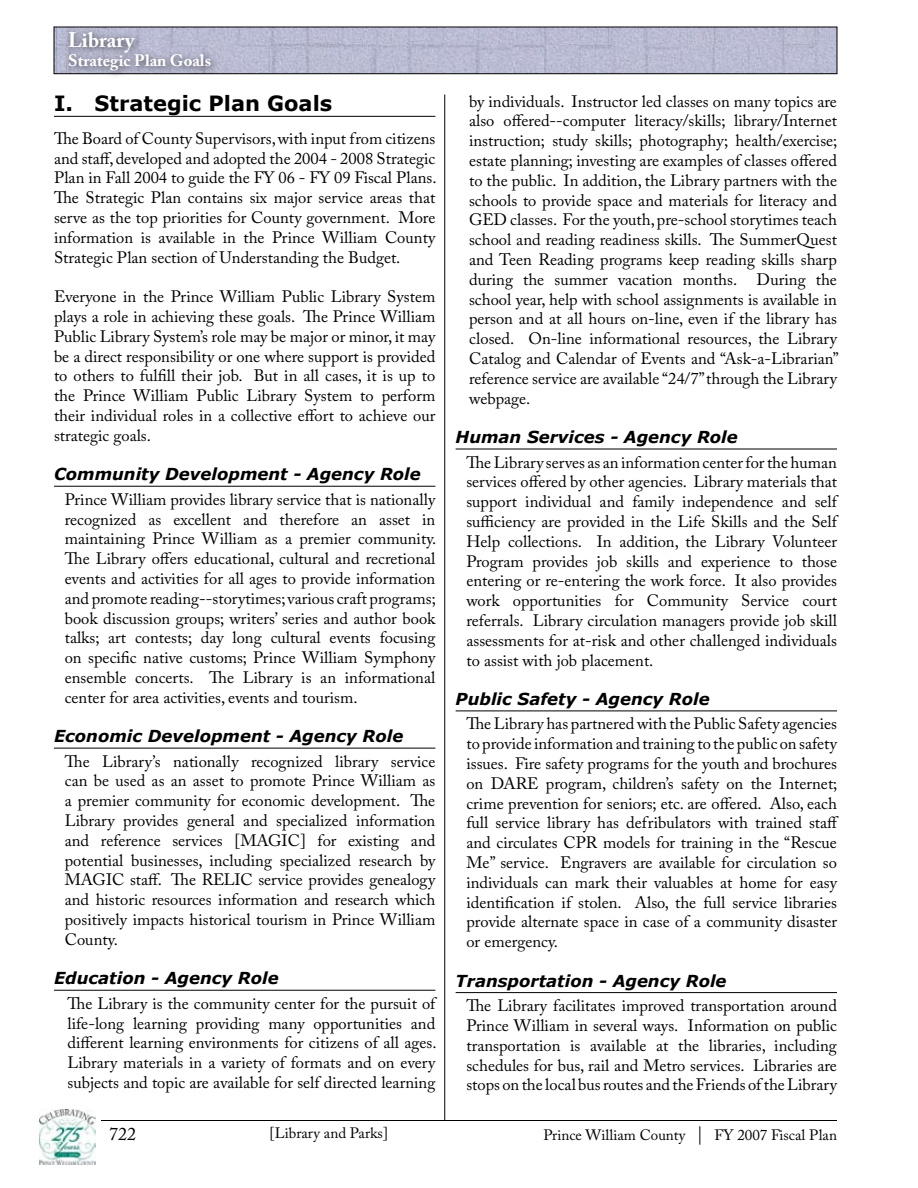
<style>
.page{position:relative;width:918px;height:1188px;background:#fff}
.page>*{position:absolute;margin:0;border:0;box-sizing:border-box;transform-origin:0 0}
.t1{font:700 21px "Verdana";color:#000}
.t2{font:700 21px "Adobe Caslon Pro";color:#fff}
.t3{font:18px "Adobe Caslon Pro";color:#000}
.t4{font:16.5px/19.8px "Adobe Caslon Pro";color:#000;text-align:justify}
.t5{font:italic 700 16.5px "Verdana";color:#000}
.t6{font:700 16.5px "Adobe Caslon Pro";color:#fff}
.t7{font:15px "Adobe Caslon Pro";color:#000}
.s1{font-size:18px}
</style>
<div class="page">
<hr style="left:101px;top:1120px;width:736px;height:1px;background:#000">
<hr style="left:444px;top:94px;width:1px;height:1026px;background:#000">
<img style="left:40px;top:1109px;width:55px;height:55px">
<img style="left:56px;top:29px;width:779px;height:43px">
<div style="left:54px;top:27px;width:783px;height:47px;border:1px solid #000"></div>
<hr style="left:54px;top:116px;width:381px;height:1px;background:#000">
<hr style="left:54px;top:486px;width:381px;height:1px;background:#000">
<hr style="left:54px;top:748px;width:381px;height:1px;background:#000">
<hr style="left:54px;top:990px;width:381px;height:1px;background:#000">
<hr style="left:456px;top:449px;width:381px;height:1px;background:#000">
<hr style="left:456px;top:711px;width:381px;height:1px;background:#000">
<hr style="left:456px;top:992px;width:381px;height:1px;background:#000">
<div style="left:62px;top:24px;width:159px;height:57px;background:#000;opacity:.75"></div>
<p class="t2" style="left:68px;top:27px;width:68px">Library</p>
<p class="t6" style="left:68px;top:51px;width:145px">Strategic Plan Goals</p>
<p class="t1" style="left:54px;top:90px;width:280px">I. Strategic Plan Goals</p>
<p class="t4" style="left:54px;top:128px;width:384px">The Board of County Supervisors, with input from citizens and staff, developed and adopted the 2004 - 2008 Strategic Plan in Fall 2004 to guide the FY 06 - FY 09 Fiscal Plans.<br>The Strategic Plan contains six major service areas that serve as the top priorities for County government. More information is available in the Prince William County Strategic Plan section of Understanding the Budget.</p>
<p class="t4" style="left:54px;top:287px;width:383px">Everyone in the Prince William Public Library System plays a role in achieving these goals. The Prince William Public Library System’s role may be major or minor, it may be a direct responsibility or one where support is provided to others to fulfill their job. But in all cases, it is up to the Prince William Public Library System to perform their individual roles in a collective effort to achieve our strategic goals.</p>
<p class="t5" style="left:54px;top:464px;width:368px">Community Development - Agency Role</p>
<p class="t4" style="left:65px;top:489px;width:373px">Prince William provides library service that is nationally recognized as excellent and therefore an asset in maintaining Prince William as a premier community.<br>The Library offers educational, cultural and recretional events and activities for all ages to provide information and promote reading--storytimes; various craft programs; book discussion groups; writers’ series and author book talks; art contests; day long cultural events focusing on specific native customs; Prince William Symphony ensemble concerts. The Library is an informational center for area activities, events and tourism.</p>
<p class="t5" style="left:54px;top:726px;width:351px">Economic Development - Agency Role</p>
<p class="t4" style="left:65px;top:751px;width:372px">The Library’s nationally recognized library service can be used as an asset to promote Prince William as a premier community for economic development. The Library provides general and specialized information and reference services [MAGIC] for existing and potential businesses, including specialized research by MAGIC staff. The RELIC service provides genealogy and historic resources information and research which positively impacts historical tourism in Prince William County.</p>
<p class="t5" style="left:54px;top:968px;width:226px">Education - Agency Role</p>
<p class="t4" style="left:68px;top:993px;width:371px">The Library is the community center for the pursuit of life-long learning providing many opportunities and different learning environments for citizens of all ages.<br>Library materials in a variety of formats and on every subjects and topic are available for self directed learning</p>
<p class="t4" style="left:469px;top:91px;width:371px">by individuals. Instructor led classes on many topics are also offered--computer literacy/skills; library/Internet instruction; study skills; photography; health/exercise; estate planning; investing are examples of classes offered to the public. In addition, the Library partners with the schools to provide space and materials for literacy and GED classes. For the youth, pre-school storytimes teach school and reading readiness skills. The SummerQuest and Teen Reading programs keep reading skills sharp during the summer vacation months. During the school year, help with school assignments is available in person and at all hours on-line, even if the library has closed. On-line informational resources, the Library Catalog and Calendar of Events and “Ask-a-Librarian” reference service are available “24/7” through the Library webpage.</p>
<p class="t5" style="left:456px;top:427px;width:284px">Human Services - Agency Role</p>
<p class="t4" style="left:466px;top:452px;width:372px">The Library serves as an information center for the human services offered by other agencies. Library materials that support individual and family independence and self sufficiency are provided in the Life Skills and the Self Help collections. In addition, the Library Volunteer Program provides job skills and experience to those entering or re-entering the work force. It also provides work opportunities for Community Service court referrals. Library circulation managers provide job skill assessments for at-risk and other challenged individuals to assist with job placement.</p>
<p class="t5" style="left:456px;top:689px;width:256px">Public Safety - Agency Role</p>
<p class="t4" style="left:466px;top:714px;width:374px">The Library has partnered with the Public Safety agencies to provide information and training to the public on safety issues. Fire safety programs for the youth and brochures on DARE program, children’s safety on the Internet; crime prevention for seniors; etc. are offered. Also, each full service library has defribulators with trained staff and circulates CPR models for training in the “Rescue Me” service. Engravers are available for circulation so individuals can mark their valuables at home for easy identification if stolen. Also, the full service libraries provide alternate space in case of a community disaster or emergency.</p>
<p class="t5" style="left:456px;top:970px;width:272px">Transportation - Agency Role</p>
<p class="t4" style="left:466px;top:996px;width:372px">The Library facilitates improved transportation around Prince William in several ways. Information on public transportation is available at the libraries, including schedules for bus, rail and Metro services. Libraries are stops on the local bus routes and the Friends of the Library</p>
<p class="t3" style="left:109px;top:1124px;width:28px">722</p>
<p class="t7" style="left:270px;top:1124px;width:120px">[Library and Parks]</p>
<p class="t7" style="left:543px;top:1127px;width:295px">Prince William County <span class="s1">|</span> FY 2007 Fiscal Plan</p>
</div>
